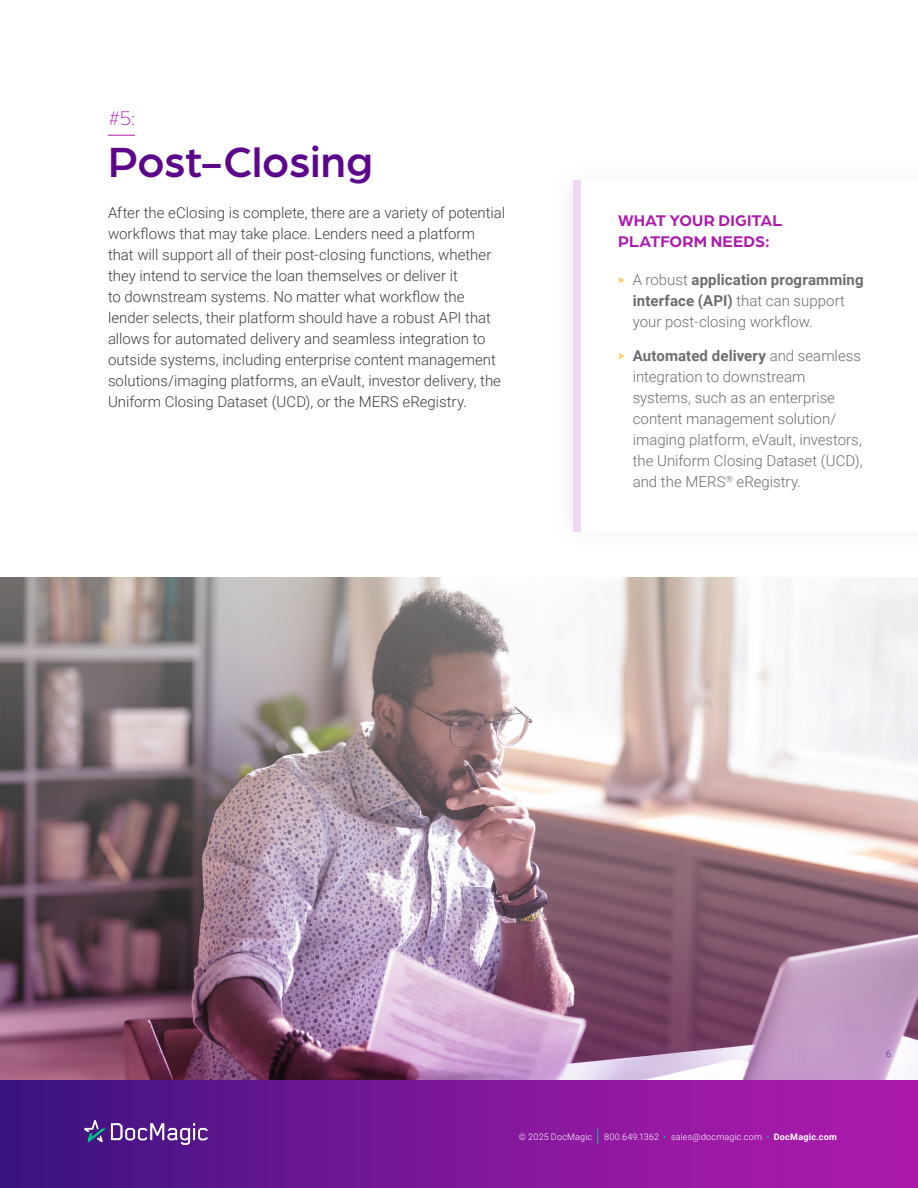
<style>
.page{position:relative;width:918px;height:1188px;background:#fff}
.page>*{position:absolute;margin:0;border:0;box-sizing:border-box;transform-origin:0 0}
.Headline{font:500 45px "Arboria";color:#5c068c}
.Headline_intro{font:300 21px "Arboria";color:#ad1aac}
.Bullets_Subheader{font:700 16.5px/21px "Arboria";letter-spacing:.01em;color:#ad1aac}
.Single_Column_Body_Copy{font:300 15px/21px "Roboto";color:#3e3e3f}
.t1{font:300 15px/21px "Roboto";color:#6c6d70}
.t2{font:300 9px "Roboto";letter-spacing:.02em;color:#fff}
.t3{font:700 9px "Roboto";letter-spacing:.025em;color:#fff}
.t4{font:300 9px "Roboto";color:#462b89}
.s1{color:#ffcd60}
.s2{font-weight:700}
</style>
<div class="page">
<div style="left:0;top:1080px;width:918px;height:108px;background:linear-gradient(to right,#401983,#b519af)"></div>
<img style="left:0;top:578px;width:918px;height:502px">
<svg style="left:597px;top:1129px;width:1px;height:15px"></svg>
<svg style="left:108px;top:135px;width:27px;height:1px"></svg>
<div style="left:573px;top:180px;width:7px;height:351px;background:#f1d8f1"></div>
<p class="Headline_intro" style="left:108px;top:105px;width:29px">#5:</p>
<p class="Headline" style="left:108px;top:132px;width:266px">Post-Closing</p>
<p class="Single_Column_Body_Copy" style="left:108px;top:202px;width:399px">After the eClosing is complete, there are a variety of potential workflows that may take place. Lenders need a platform<br>that will support all of their post-closing functions, whether they intend to service the loan themselves or deliver it<br>to downstream systems. No matter what workflow the lender selects, their platform should have a robust API that allows for automated delivery and seamless integration to outside systems, including enterprise content management solutions/imaging platforms, an eVault, investor delivery, the Uniform Closing Dataset (UCD), or the MERS eRegistry.</p>
<p class="Bullets_Subheader" style="left:618px;top:209px;width:166px">WHAT YOUR DIGITAL<br>PLATFORM NEEDS:</p>
<p class="t1" style="left:633px;top:268px;width:232px;text-indent:-15px"><span class="s1">‣</span> A robust <span class="s2">application programming interface (API)</span> that can support your post-closing workflow.</p>
<p class="t1" style="left:633px;top:345px;width:231px;text-indent:-15px"><span class="s1">‣</span> <span class="s2">Automated delivery</span> and seamless integration to downstream systems, such as an enterprise content management solution/ imaging platform, eVault, investors, the Uniform Closing Dataset (UCD), and the MERS<sup>®</sup> eRegistry.</p>
<p class="t2" style="left:519px;top:1130px;width:75px">© 2025 DocMagic</p>
<p class="t2" style="left:604px;top:1130px;width:57px">800.649.1362</p>
<p class="t2" style="left:671px;top:1130px;width:93px">sales@docmagic.com</p>
<p class="t3" style="left:774px;top:1130px;width:65px">DocMagic.com</p>
<p class="t4" style="left:886px;top:1048px;width:6px">6</p>
</div>
